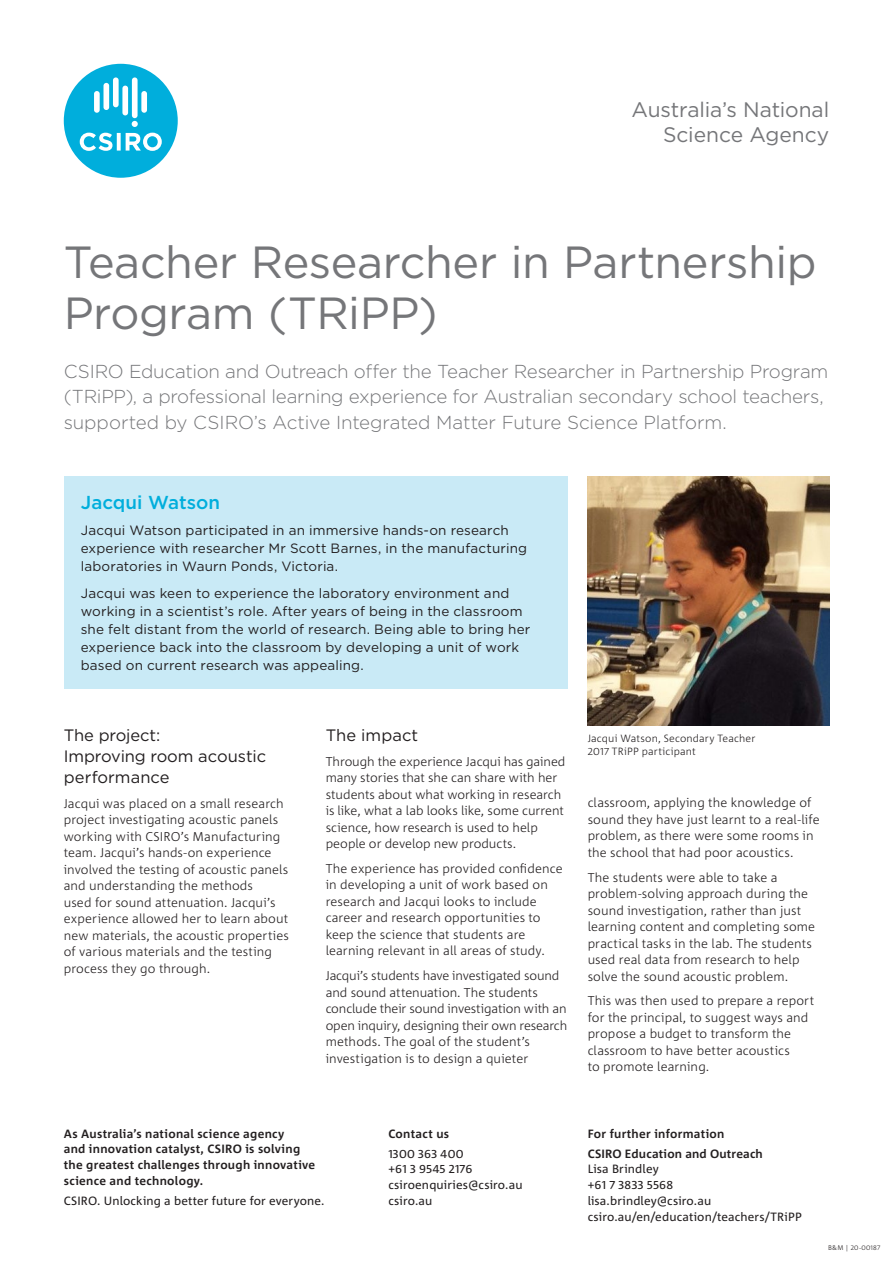
<style>
.page{position:relative;width:893px;height:1263px;background:#fff}
.page>*{position:absolute;margin:0;border:0;box-sizing:border-box;transform-origin:0 0}
.t1{font:45px/51px "Gotham";letter-spacing:-.01em;color:#757679}
.t2{font:21px/25.2px "Gotham";letter-spacing:-.005em;color:#757679;text-align:right}
.Introduction_A4{font:300 18.75px/25.5px "Gotham";letter-spacing:-.015em;color:#757679}
.Name{font:500 18.75px "Gotham";color:#00aedc}
.Heading{font:16.5px/21px "Gotham";letter-spacing:-.005em;color:#231f20}
.Bio{font:13.5px/18px "Gotham";letter-spacing:.01em;color:#231f20}
.Body_Copy{font:300 12.75px/16.5px "Corpid C1";letter-spacing:.005em;color:#231f20}
.Back_Cov__Copy{font:12px/15.8px "Corpid C1";letter-spacing:.01em;color:#231f20}
.Back_Cov__Heading{font:700 12px/15.8px "Corpid C1";letter-spacing:.025em;color:#231f20}
.Back_Cov__Subhead{font:700 12px "Corpid C1";letter-spacing:.015em;color:#231f20}
.Notes{font:300 10.5px/12.8px "Corpid C1";letter-spacing:.015em;color:#231f20}
.t3{font:300 6.75px "Corpid C1";letter-spacing:.03em;color:#231f20}
</style>
<div class="page">
<div style="left:64px;top:64px;width:114px;height:114px;background:#00aedc;border-radius:50%"></div>
<svg style="left:80px;top:133px;width:82px;height:18px"></svg>
<svg style="left:132px;top:121px;width:6px;height:6px"></svg>
<div style="left:122px;top:86px;width:6px;height:29px;background:#fff;border-radius:3px"></div>
<div style="left:103px;top:83px;width:6px;height:27px;background:#fff;border-radius:3px"></div>
<div style="left:141px;top:91px;width:6px;height:22px;background:#fff;border-radius:3px"></div>
<div style="left:94px;top:91px;width:6px;height:22px;background:#fff;border-radius:3px"></div>
<div style="left:132px;top:77px;width:6px;height:41px;background:#fff;border-radius:3px"></div>
<div style="left:113px;top:77px;width:6px;height:30px;background:#fff;border-radius:3px"></div>
<img style="left:588px;top:476px;width:241px;height:249px">
<div style="left:64px;top:476px;width:503px;height:213px;background:#c9eaf6"></div>
<p class="t2" style="left:631px;top:96px;width:199px">Australia’s National<br>Science Agency</p>
<p class="t1" style="left:64px;top:235px;width:754px">Teacher Researcher in Partnership<br>Program (TRiPP)</p>
<p class="Introduction_A4" style="left:64px;top:358px;width:766px">CSIRO Education and Outreach offer the Teacher Researcher in Partnership Program (TRiPP), a professional learning experience for Australian secondary school teachers, supported by CSIRO’s Active Integrated Matter Future Science Platform.</p>
<p class="Name" style="left:81px;top:490px;width:141px">Jacqui Watson</p>
<p class="Bio" style="left:81px;top:521px;width:448px">Jacqui Watson participated in an immersive hands-on research experience with researcher Mr Scott Barnes, in the manufacturing laboratories in Waurn Ponds, Victoria.</p>
<p class="Bio" style="left:81px;top:583px;width:451px">Jacqui was keen to experience the laboratory environment and working in a scientist’s role. After years of being in the classroom she felt distant from the world of research. Being able to bring her experience back into the classroom by developing a unit of work based on current research was appealing.</p>
<p class="Heading" style="left:64px;top:724px;width:204px">The project:<br>Improving room acoustic performance</p>
<p class="Body_Copy" style="left:64px;top:794px;width:227px">Jacqui was placed on a small research project investigating acoustic panels working with CSIRO’s Manufacturing team. Jacqui’s hands-on experience involved the testing of acoustic panels and understanding the methods<br>used for sound attenuation. Jacqui’s experience allowed her to learn about new materials, the acoustic properties of various materials and the testing process they go through.</p>
<p class="Heading" style="left:326px;top:724px;width:94px">The impact</p>
<p class="Body_Copy" style="left:326px;top:752px;width:241px">Through the experience Jacqui has gained many stories that she can share with her students about what working in research is like, what a lab looks like, some current science, how research is used to help people or develop new products.</p>
<p class="Body_Copy" style="left:326px;top:860px;width:238px">The experience has provided confidence in developing a unit of work based on research and Jacqui looks to include career and research opportunities to keep the science that students are learning relevant in all areas of study.</p>
<p class="Body_Copy" style="left:326px;top:967px;width:243px">Jacqui’s students have investigated sound and sound attenuation. The students conclude their sound investigation with an open inquiry, designing their own research methods. The goal of the student’s investigation is to design a quieter</p>
<p class="Notes" style="left:588px;top:732px;width:169px">Jacqui Watson, Secondary Teacher<br>2017 TRiPP participant</p>
<p class="Body_Copy" style="left:588px;top:794px;width:233px">classroom, applying the knowledge of sound they have just learnt to a real-life problem, as there were some rooms in the school that had poor acoustics.</p>
<p class="Body_Copy" style="left:588px;top:868px;width:229px">The students were able to take a problem-solving approach during the sound investigation, rather than just learning content and completing some practical tasks in the lab. The students used real data from research to help solve the sound acoustic problem.</p>
<p class="Body_Copy" style="left:588px;top:992px;width:228px">This was then used to prepare a report for the principal, to suggest ways and propose a budget to transform the classroom to have better acoustics<br>to promote learning.</p>
<p class="Back_Cov__Heading" style="left:64px;top:1125px;width:253px">As Australia’s national science agency<br>and innovation catalyst, CSIRO is solving the greatest challenges through innovative science and technology.</p>
<p class="Back_Cov__Copy" style="left:64px;top:1192px;width:262px">CSIRO. Unlocking a better future for everyone.</p>
<p class="Back_Cov__Heading" style="left:388px;top:1125px;width:62px">Contact us</p>
<p class="Back_Cov__Copy" style="left:388px;top:1145px;width:136px">1300 363 400<br>+61 3 9545 2176 csiroenquiries@csiro.au csiro.au</p>
<p class="Back_Cov__Heading" style="left:588px;top:1125px;width:138px">For further information</p>
<p class="Back_Cov__Subhead" style="left:588px;top:1146px;width:177px">CSIRO Education and Outreach</p>
<p class="Back_Cov__Copy" style="left:588px;top:1161px;width:216px">Lisa Brindley<br>+61 7 3833 5568<br>lisa.brindley@csiro.au csiro.au/en/education/teachers/TRiPP</p>
<p class="t3" style="left:828px;top:1243px;width:54px">B&amp;M | 20-00187</p>
</div>
